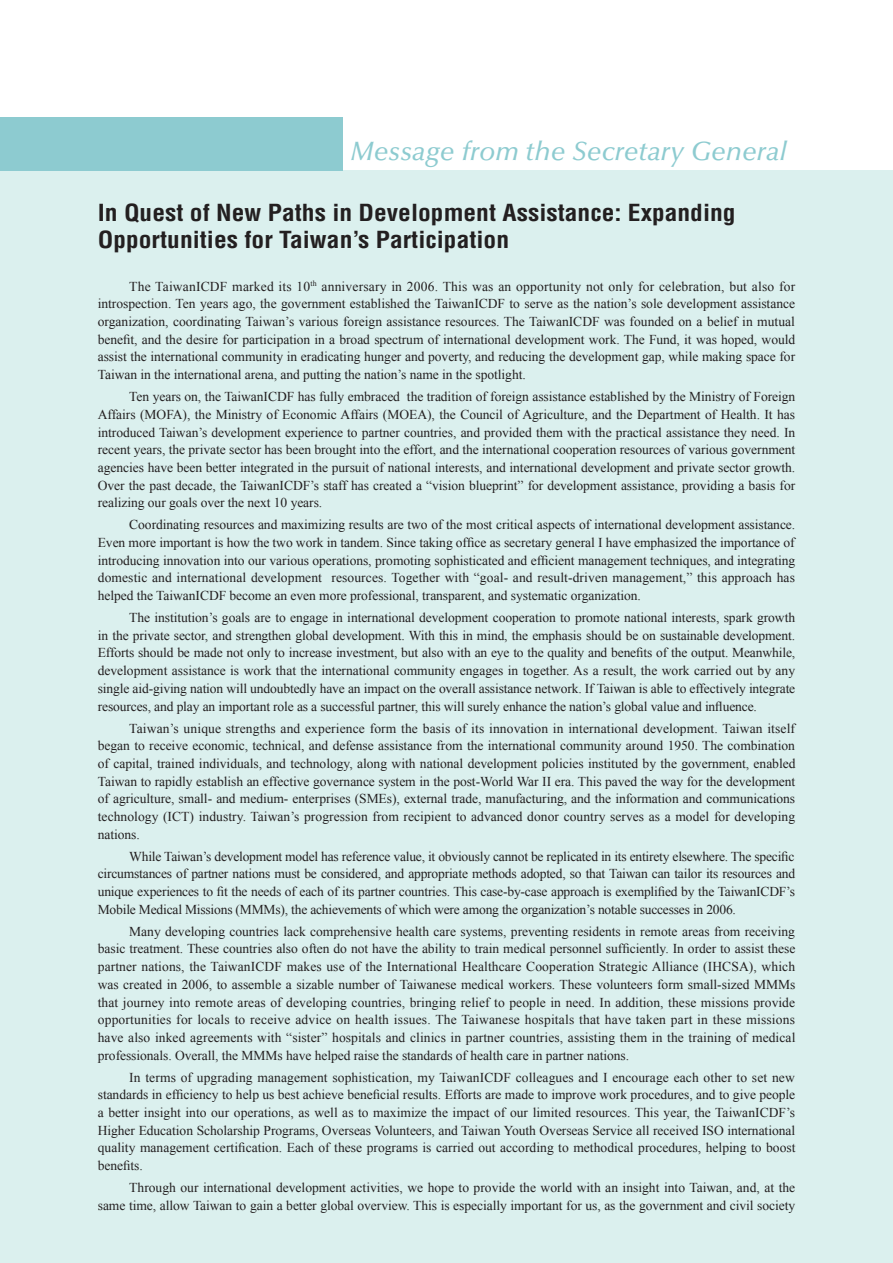
<style>
.page{position:relative;width:893px;height:1263px;background:#fff}
.page>*{position:absolute;margin:0;border:0;box-sizing:border-box;transform-origin:0 0}
.t1{font:italic 500 26.55px "Optima LT Std";color:#8dcbd0}
.t2{font:700 condensed 22.95px/27px "Helvetica";color:#231f20;scale:1.11 1}
.t3{font:13.5px/17.7px "Times New Roman";letter-spacing:-.005em;color:#231f20;text-align:justify}
</style>
<div class="page">
<div style="left:0;top:170px;width:893px;height:1093px;background:#dbf0ee"></div>
<div style="left:0;top:117px;width:342px;height:53px;background:#8dcbd0"></div>
<h1 class="t1" style="left:350px;top:136px;width:438px">Message from the Secretary General</h1>
<h2 class="t2" style="left:98px;top:199px;width:576px">In Quest of New Paths in Development Assistance: Expanding<br>Opportunities for Taiwan’s Participation</h2>
<p class="t3" style="left:98px;top:277px;width:699px;text-indent:32px">The TaiwanICDF marked its 10<sup>th</sup> anniversary in 2006. This was an opportunity not only for celebration, but also for introspection. Ten years ago, the government established the TaiwanICDF to serve as the nation’s sole development assistance organization, coordinating Taiwan’s various foreign assistance resources. The TaiwanICDF was founded on a belief in mutual benefit, and the desire for participation in a broad spectrum of international development work. The Fund, it was hoped, would assist the international community in eradicating hunger and poverty, and reducing the development gap, while making space for Taiwan in the international arena, and putting the nation’s name in the spotlight.</p>
<p class="t3" style="left:98px;top:388px;width:699px;text-indent:32px">Ten years on, the TaiwanICDF has fully embraced the tradition of foreign assistance established by the Ministry of Foreign Affairs (MOFA), the Ministry of Economic Affairs (MOEA), the Council of Agriculture, and the Department of Health. It has introduced Taiwan’s development experience to partner countries, and provided them with the practical assistance they need. In recent years, the private sector has been brought into the effort, and the international cooperation resources of various government agencies have been better integrated in the pursuit of national interests, and international development and private sector growth.<br>Over the past decade, the TaiwanICDF’s staff has created a “vision blueprint” for development assistance, providing a basis for realizing our goals over the next 10 years.</p>
<p class="t3" style="left:98px;top:516px;width:699px;text-indent:32px">Coordinating resources and maximizing results are two of the most critical aspects of international development assistance.<br>Even more important is how the two work in tandem. Since taking office as secretary general I have emphasized the importance of introducing innovation into our various operations, promoting sophisticated and efficient management techniques, and integrating domestic and international development resources. Together with “goal- and result-driven management,” this approach has helped the TaiwanICDF become an even more professional, transparent, and systematic organization.</p>
<p class="t3" style="left:98px;top:608px;width:699px;text-indent:32px">The institution’s goals are to engage in international development cooperation to promote national interests, spark growth in the private sector, and strengthen global development. With this in mind, the emphasis should be on sustainable development.<br>Efforts should be made not only to increase investment, but also with an eye to the quality and benefits of the output. Meanwhile, development assistance is work that the international community engages in together. As a result, the work carried out by any single aid-giving nation will undoubtedly have an impact on the overall assistance network. If Taiwan is able to effectively integrate resources, and play an important role as a successful partner, this will surely enhance the nation’s global value and influence.</p>
<p class="t3" style="left:98px;top:719px;width:699px;text-indent:32px">Taiwan’s unique strengths and experience form the basis of its innovation in international development. Taiwan itself began to receive economic, technical, and defense assistance from the international community around 1950. The combination of capital, trained individuals, and technology, along with national development policies instituted by the government, enabled Taiwan to rapidly establish an effective governance system in the post-World War II era. This paved the way for the development of agriculture, small- and medium- enterprises (SMEs), external trade, manufacturing, and the information and communications technology (ICT) industry. Taiwan’s progression from recipient to advanced donor country serves as a model for developing nations.</p>
<p class="t3" style="left:98px;top:847px;width:699px;text-indent:32px">While Taiwan’s development model has reference value, it obviously cannot be replicated in its entirety elsewhere. The specific circumstances of partner nations must be considered, and appropriate methods adopted, so that Taiwan can tailor its resources and unique experiences to fit the needs of each of its partner countries. This case-by-case approach is exemplified by the TaiwanICDF’s Mobile Medical Missions (MMMs), the achievements of which were among the organization’s notable successes in 2006.</p>
<p class="t3" style="left:98px;top:922px;width:699px;text-indent:32px">Many developing countries lack comprehensive health care systems, preventing residents in remote areas from receiving basic treatment. These countries also often do not have the ability to train medical personnel sufficiently. In order to assist these partner nations, the TaiwanICDF makes use of the International Healthcare Cooperation Strategic Alliance (IHCSA), which was created in 2006, to assemble a sizable number of Taiwanese medical workers. These volunteers form small-sized MMMs that journey into remote areas of developing countries, bringing relief to people in need. In addition, these missions provide opportunities for locals to receive advice on health issues. The Taiwanese hospitals that have taken part in these missions have also inked agreements with “sister” hospitals and clinics in partner countries, assisting them in the training of medical professionals. Overall, the MMMs have helped raise the standards of health care in partner nations.</p>
<p class="t3" style="left:98px;top:1068px;width:699px;text-indent:32px">In terms of upgrading management sophistication, my TaiwanICDF colleagues and I encourage each other to set new standards in efficiency to help us best achieve beneficial results. Efforts are made to improve work procedures, and to give people a better insight into our operations, as well as to maximize the impact of our limited resources. This year, the TaiwanICDF’s Higher Education Scholarship Programs, Overseas Volunteers, and Taiwan Youth Overseas Service all received ISO international quality management certification. Each of these programs is carried out according to methodical procedures, helping to boost benefits.</p>
<p class="t3" style="left:98px;top:1178px;width:699px;text-align:right">Through our international development activities, we hope to provide the world with an insight into Taiwan, and, at the<br>same time, allow Taiwan to gain a better global overview. This is especially important for us, as the government and civil society</p>
</div>
